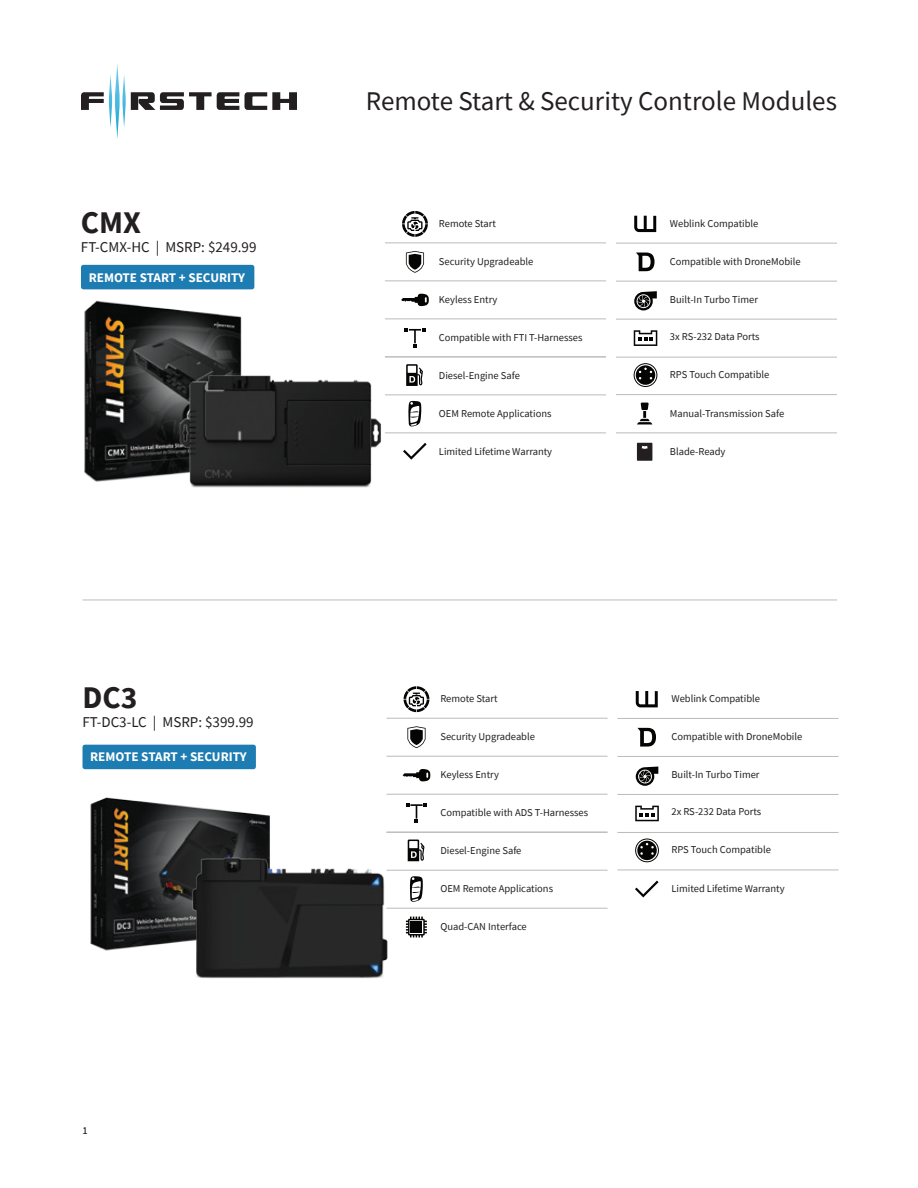
<style>
.page{position:relative;width:918px;height:1188px;background:#fff}
.page>*{position:absolute;margin:0;border:0;box-sizing:border-box;transform-origin:0 0}
.t1{font:700 31.5px "Source Sans Pro";color:#231f20}
.t2{font:27px "Source Sans Pro";color:#231f20}
.t3{font:15px "Source Sans Pro";color:#231f20}
.t4{font:700 13.2px "Source Sans Pro";color:#fff}
.t5{font:10.5px "Source Sans Pro";color:#231f20}
.t6{font:10.5px "Source Sans Pro";color:#000}
</style>
<div class="page">
<hr style="left:83px;top:600px;width:754px;height:1px;background:#bbb">
<svg style="left:81px;top:64px;width:216px;height:74px"></svg>
<svg style="left:402px;top:211px;width:26px;height:26px"></svg>
<hr style="left:385px;top:243px;width:221px;height:1px;background:#bbb">
<hr style="left:385px;top:281px;width:221px;height:1px;background:#bbb">
<hr style="left:385px;top:319px;width:221px;height:1px;background:#bbb">
<svg style="left:401px;top:294px;width:28px;height:12px"></svg>
<svg style="left:406px;top:251px;width:18px;height:22px"></svg>
<svg style="left:404px;top:328px;width:22px;height:20px"></svg>
<hr style="left:616px;top:243px;width:221px;height:1px;background:#bbb">
<hr style="left:616px;top:281px;width:221px;height:1px;background:#bbb">
<hr style="left:616px;top:319px;width:221px;height:1px;background:#bbb">
<hr style="left:616px;top:357px;width:221px;height:1px;background:#bbb">
<svg style="left:634px;top:216px;width:22px;height:16px"></svg>
<hr style="left:616px;top:394px;width:221px;height:1px;background:#bbb">
<hr style="left:616px;top:432px;width:221px;height:1px;background:#bbb">
<hr style="left:385px;top:432px;width:221px;height:1px;background:#bbb">
<hr style="left:385px;top:356px;width:221px;height:1px;background:#bbb">
<hr style="left:385px;top:394px;width:221px;height:1px;background:#bbb">
<svg style="left:406px;top:364px;width:17px;height:22px"></svg>
<svg style="left:408px;top:401px;width:13px;height:26px"></svg>
<svg style="left:634px;top:291px;width:23px;height:19px"></svg>
<svg style="left:634px;top:363px;width:23px;height:24px"></svg>
<svg style="left:634px;top:330px;width:23px;height:16px"></svg>
<svg style="left:636px;top:253px;width:19px;height:18px"></svg>
<svg style="left:637px;top:403px;width:15px;height:21px"></svg>
<svg style="left:403px;top:443px;width:24px;height:17px"></svg>
<img style="left:84px;top:300px;width:158px;height:182px">
<img style="left:166px;top:350px;width:228px;height:138px">
<svg style="left:637px;top:443px;width:15px;height:18px"></svg>
<div style="left:81px;top:265px;width:173px;height:24px;background:#1d7cb1;border-radius:3px"></div>
<svg style="left:404px;top:686px;width:25px;height:26px"></svg>
<hr style="left:386px;top:718px;width:222px;height:1px;background:#bbb">
<hr style="left:386px;top:756px;width:222px;height:1px;background:#bbb">
<hr style="left:386px;top:794px;width:222px;height:1px;background:#bbb">
<svg style="left:403px;top:769px;width:27px;height:12px"></svg>
<svg style="left:407px;top:726px;width:19px;height:22px"></svg>
<svg style="left:406px;top:803px;width:21px;height:20px"></svg>
<hr style="left:617px;top:718px;width:222px;height:1px;background:#bbb">
<hr style="left:617px;top:756px;width:222px;height:1px;background:#bbb">
<hr style="left:617px;top:794px;width:222px;height:1px;background:#bbb">
<hr style="left:617px;top:832px;width:222px;height:1px;background:#bbb">
<svg style="left:636px;top:691px;width:22px;height:16px"></svg>
<hr style="left:617px;top:870px;width:222px;height:1px;background:#bbb">
<hr style="left:386px;top:908px;width:222px;height:1px;background:#bbb">
<hr style="left:386px;top:832px;width:222px;height:1px;background:#bbb">
<hr style="left:386px;top:870px;width:222px;height:1px;background:#bbb">
<svg style="left:408px;top:840px;width:16px;height:21px"></svg>
<svg style="left:413px;top:876px;width:10px;height:26px"></svg>
<svg style="left:413px;top:917px;width:14px;height:20px"></svg>
<svg style="left:636px;top:767px;width:22px;height:19px"></svg>
<svg style="left:635px;top:839px;width:24px;height:23px"></svg>
<svg style="left:635px;top:806px;width:24px;height:15px"></svg>
<svg style="left:637px;top:728px;width:19px;height:19px"></svg>
<svg style="left:635px;top:881px;width:24px;height:16px"></svg>
<img style="left:90px;top:797px;width:180px;height:154px">
<img style="left:170px;top:842px;width:243px;height:137px">
<div style="left:83px;top:745px;width:173px;height:24px;background:#1d7cb1;border-radius:3px"></div>
<p class="t1" style="left:81px;top:201px;width:62px">CMX</p>
<p class="t3" style="left:81px;top:237px;width:177px">FT-CMX-HC | MSRP: $249.99</p>
<p class="t4" style="left:89px;top:268px;width:158px">REMOTE START + SECURITY</p>
<p class="t1" style="left:82px;top:677px;width:56px">DC3</p>
<p class="t3" style="left:83px;top:712px;width:173px">FT-DC3-LC | MSRP: $399.99</p>
<p class="t4" style="left:90px;top:748px;width:158px">REMOTE START + SECURITY</p>
<p class="t6" style="left:82px;top:1124px;width:7px">1</p>
<p class="t2" style="left:366px;top:84px;width:473px">Remote Start &amp; Security Controle Modules</p>
<p class="t5" style="left:439px;top:216px;width:59px">Remote Start</p>
<p class="t5" style="left:439px;top:254px;width:96px">Security Upgradeable</p>
<p class="t5" style="left:439px;top:292px;width:60px">Keyless Entry</p>
<p class="t5" style="left:439px;top:330px;width:145px">Compatible with FTI T-Harnesses</p>
<p class="t5" style="left:439px;top:368px;width:83px">Diesel-Engine Safe</p>
<p class="t5" style="left:439px;top:406px;width:114px">OEM Remote Applications</p>
<p class="t5" style="left:439px;top:444px;width:115px">Limited Lifetime Warranty</p>
<p class="t5" style="left:670px;top:216px;width:90px">Weblink Compatible</p>
<p class="t5" style="left:670px;top:254px;width:132px">Compatible with DroneMobile</p>
<p class="t5" style="left:670px;top:292px;width:90px">Built-In Turbo Timer</p>
<p class="t5" style="left:670px;top:330px;width:91px">3x RS-232 Data Ports</p>
<p class="t5" style="left:670px;top:367px;width:101px">RPS Touch Compatible</p>
<p class="t5" style="left:670px;top:407px;width:116px">Manual-Transmission Safe</p>
<p class="t5" style="left:670px;top:444px;width:57px">Blade-Ready</p>
<p class="t5" style="left:440px;top:692px;width:59px">Remote Start</p>
<p class="t5" style="left:440px;top:730px;width:96px">Security Upgradeable</p>
<p class="t5" style="left:440px;top:768px;width:60px">Keyless Entry</p>
<p class="t5" style="left:440px;top:806px;width:149px">Compatible with ADS T-Harnesses</p>
<p class="t5" style="left:440px;top:844px;width:83px">Diesel-Engine Safe</p>
<p class="t5" style="left:440px;top:882px;width:114px">OEM Remote Applications</p>
<p class="t5" style="left:440px;top:920px;width:88px">Quad-CAN Interface</p>
<p class="t5" style="left:671px;top:692px;width:90px">Weblink Compatible</p>
<p class="t5" style="left:671px;top:730px;width:132px">Compatible with DroneMobile</p>
<p class="t5" style="left:671px;top:768px;width:90px">Built-In Turbo Timer</p>
<p class="t5" style="left:671px;top:805px;width:91px">2x RS-232 Data Ports</p>
<p class="t5" style="left:671px;top:843px;width:101px">RPS Touch Compatible</p>
<p class="t5" style="left:671px;top:882px;width:115px">Limited Lifetime Warranty</p>
</div>
